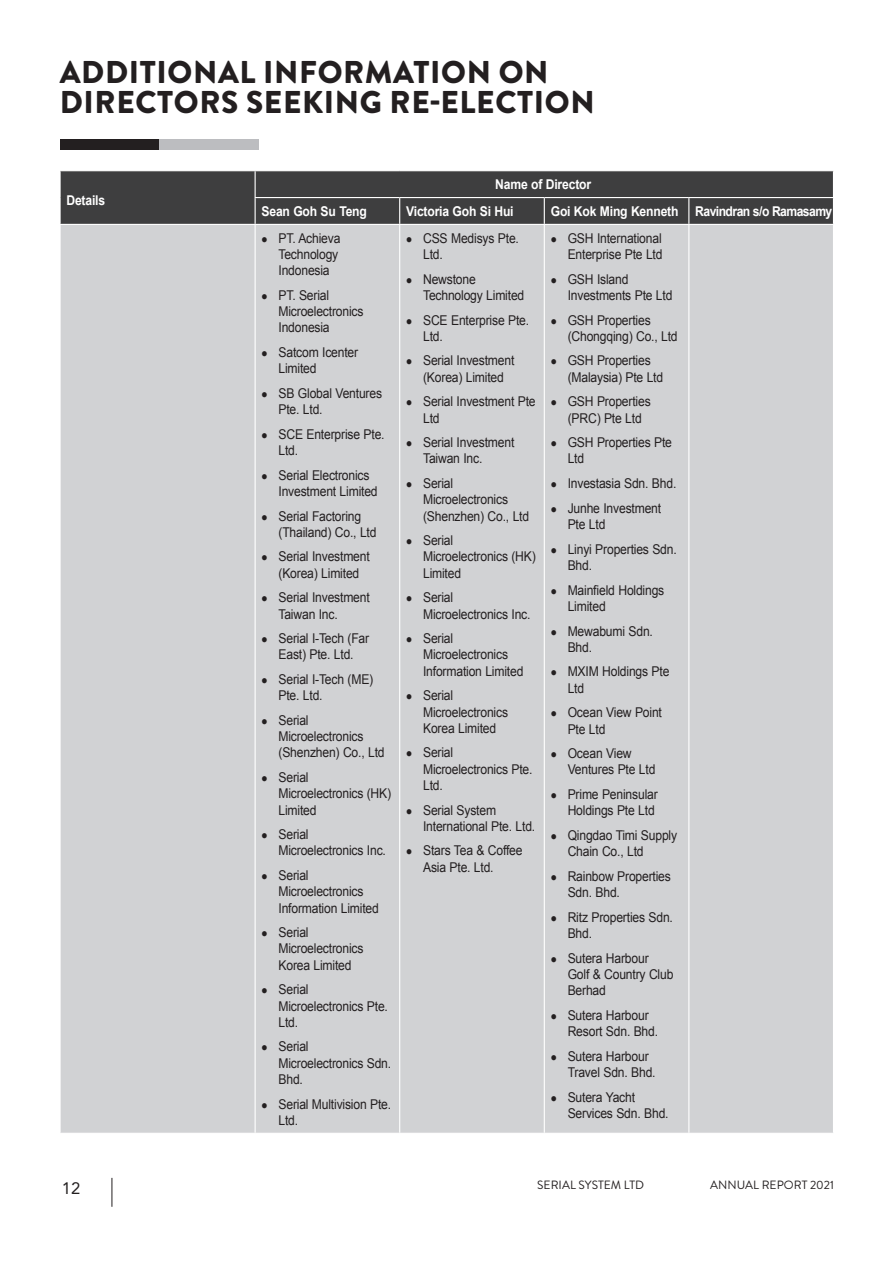
<style>
.page{position:relative;width:893px;height:1263px;background:#fff}
.page>*{position:absolute;margin:0;border:0;box-sizing:border-box;transform-origin:0 0}
.t1{font:900 31.5px/30px "Brandon Grotesque";letter-spacing:.02em;color:#231f20}
.t2{font:16.5px "Avenir LT Std";color:#231f20}
.t3{font:13.5px/16.2px "Arial";letter-spacing:-.015em;color:#231f20;scale:.9 1}
.t4{font:700 13.5px "Arial";letter-spacing:-.015em;color:#fff;scale:.9 1}
.t5{font:700 13.5px "Arial";letter-spacing:-.045em;color:#fff;scale:.9 1}
.t6{font:12px "Brandon Grotesque";color:#231f20}
</style>
<div class="page">
<div style="left:60px;top:139px;width:100px;height:11px;background:#231f20"></div>
<div style="left:159px;top:139px;width:100px;height:11px;background:#bcbdc0"></div>
<svg style="left:112px;top:1178px;width:1px;height:29px"></svg>
<div style="left:61px;top:225px;width:772px;height:908px;background:#d1d2d4"></div>
<svg style="left:60px;top:171px;width:774px;height:53px;background:#434344"></svg>
<hr style="left:255px;top:225px;width:1px;height:908px;background:#fff">
<hr style="left:399px;top:225px;width:1px;height:908px;background:#fff">
<hr style="left:544px;top:225px;width:1px;height:908px;background:#fff">
<hr style="left:688px;top:225px;width:1px;height:908px;background:#fff">
<h1 class="t1" style="left:60px;top:57px;width:536px">ADDITIONAL INFORMATION ON<br>DIRECTORS SEEKING RE-ELECTION</h1>
<p class="t4" style="left:66px;top:193px;width:45px">Details</p>
<p class="t4" style="left:495px;top:177px;width:108px">Name of Director</p>
<p class="t4" style="left:261px;top:204px;width:119px">Sean Goh Su Teng</p>
<p class="t4" style="left:406px;top:204px;width:121px">Victoria Goh Si Hui</p>
<p class="t5" style="left:551px;top:204px;width:314px">Goi Kok Ming Kenneth Ravindran s/o Ramasamy</p>
<p class="t3" style="left:278px;top:230px;width:70px;text-indent:-17px">● PT. Achieva<br>Technology<br>Indonesia</p>
<p class="t3" style="left:278px;top:287px;width:96px;text-indent:-17px">● PT. Serial<br>Microelectronics<br>Indonesia</p>
<p class="t3" style="left:278px;top:344px;width:90px;text-indent:-17px">● Satcom Icenter<br>Limited</p>
<p class="t3" style="left:278px;top:385px;width:117px;text-indent:-17px">● SB Global Ventures<br>Pte. Ltd.</p>
<p class="t3" style="left:278px;top:426px;width:119px;text-indent:-17px">● SCE Enterprise Pte.<br>Ltd.</p>
<p class="t3" style="left:278px;top:467px;width:112px;text-indent:-17px">● Serial Electronics<br>Investment Limited</p>
<p class="t3" style="left:278px;top:508px;width:110px;text-indent:-17px">● Serial Factoring (Thailand) Co., Ltd</p>
<p class="t3" style="left:261px;top:549px;width:122px;text-align:center">● Serial Investment (Korea) Limited</p>
<p class="t3" style="left:278px;top:590px;width:103px;text-indent:-17px">● Serial Investment<br>Taiwan Inc.</p>
<p class="t3" style="left:261px;top:630px;width:121px;text-align:center">● Serial I-Tech (Far<br>East) Pte. Ltd.</p>
<p class="t3" style="left:278px;top:671px;width:107px;text-indent:-17px">● Serial I-Tech (ME)<br>Pte. Ltd.</p>
<p class="t3" style="left:278px;top:712px;width:119px;text-indent:-17px">● Serial<br>Microelectronics (Shenzhen) Co., Ltd</p>
<p class="t3" style="left:278px;top:769px;width:127px;text-indent:-17px">● Serial<br>Microelectronics (HK)<br>Limited</p>
<p class="t3" style="left:278px;top:826px;width:121px;text-indent:-17px">● Serial<br>Microelectronics Inc.</p>
<p class="t3" style="left:278px;top:867px;width:113px;text-indent:-17px">● Serial<br>Microelectronics<br>Information Limited</p>
<p class="t3" style="left:278px;top:925px;width:96px;text-indent:-17px">● Serial<br>Microelectronics<br>Korea Limited</p>
<p class="t3" style="left:278px;top:982px;width:123px;text-indent:-17px">● Serial<br>Microelectronics Pte.<br>Ltd.</p>
<p class="t3" style="left:278px;top:1039px;width:127px;text-indent:-17px">● Serial<br>Microelectronics Sdn.<br>Bhd.</p>
<p class="t3" style="left:278px;top:1096px;width:127px;text-indent:-17px">● Serial Multivision Pte.<br>Ltd.</p>
<p class="t3" style="left:423px;top:230px;width:108px;text-indent:-17px">● CSS Medisys Pte.<br>Ltd.</p>
<p class="t3" style="left:423px;top:271px;width:114px;text-indent:-17px">● Newstone<br>Technology Limited</p>
<p class="t3" style="left:423px;top:312px;width:119px;text-indent:-17px">● SCE Enterprise Pte.<br>Ltd.</p>
<p class="t3" style="left:406px;top:353px;width:122px;text-align:center">● Serial Investment (Korea) Limited</p>
<p class="t3" style="left:423px;top:394px;width:127px;text-indent:-17px">● Serial Investment Pte<br>Ltd</p>
<p class="t3" style="left:423px;top:434px;width:103px;text-indent:-17px">● Serial Investment<br>Taiwan Inc.</p>
<p class="t3" style="left:423px;top:475px;width:119px;text-indent:-17px">● Serial<br>Microelectronics (Shenzhen) Co., Ltd</p>
<p class="t3" style="left:423px;top:532px;width:127px;text-indent:-17px">● Serial<br>Microelectronics (HK)<br>Limited</p>
<p class="t3" style="left:423px;top:590px;width:121px;text-indent:-17px">● Serial<br>Microelectronics Inc.</p>
<p class="t3" style="left:423px;top:630px;width:113px;text-indent:-17px">● Serial<br>Microelectronics<br>Information Limited</p>
<p class="t3" style="left:423px;top:688px;width:96px;text-indent:-17px">● Serial<br>Microelectronics<br>Korea Limited</p>
<p class="t3" style="left:423px;top:745px;width:123px;text-indent:-17px">● Serial<br>Microelectronics Pte.<br>Ltd.</p>
<p class="t3" style="left:423px;top:802px;width:126px;text-indent:-17px">● Serial System<br>International Pte. Ltd.</p>
<p class="t3" style="left:423px;top:843px;width:112px;text-indent:-17px">● Stars Tea &amp; Coffee<br>Asia Pte. Ltd.</p>
<p class="t3" style="left:551px;top:230px;width:126px;text-align:right">● GSH International<br>Enterprise Pte Ltd</p>
<p class="t3" style="left:568px;top:271px;width:118px;text-indent:-17px">● GSH Island<br>Investments Pte Ltd</p>
<p class="t3" style="left:568px;top:312px;width:124px;text-indent:-17px">● GSH Properties (Chongqing) Co., Ltd</p>
<p class="t3" style="left:568px;top:353px;width:108px;text-indent:-17px">● GSH Properties (Malaysia) Pte Ltd</p>
<p class="t3" style="left:551px;top:394px;width:113px;text-align:center">● GSH Properties (PRC) Pte Ltd</p>
<p class="t3" style="left:568px;top:434px;width:117px;text-indent:-17px">● GSH Properties Pte<br>Ltd</p>
<p class="t3" style="left:551px;top:475px;width:141px">● Investasia Sdn. Bhd.</p>
<p class="t3" style="left:568px;top:500px;width:105px;text-indent:-17px">● Junhe Investment<br>Pte Ltd</p>
<p class="t3" style="left:568px;top:541px;width:123px;text-indent:-17px">● Linyi Properties Sdn.<br>Bhd.</p>
<p class="t3" style="left:568px;top:582px;width:109px;text-indent:-17px">● Mainfield Holdings<br>Limited</p>
<p class="t3" style="left:568px;top:623px;width:96px;text-indent:-17px">● Mewabumi Sdn.<br>Bhd.</p>
<p class="t3" style="left:568px;top:664px;width:115px;text-indent:-17px">● MXIM Holdings Pte<br>Ltd</p>
<p class="t3" style="left:568px;top:705px;width:106px;text-indent:-17px">● Ocean View Point<br>Pte Ltd</p>
<p class="t3" style="left:568px;top:745px;width:99px;text-indent:-17px">● Ocean View<br>Ventures Pte Ltd</p>
<p class="t3" style="left:551px;top:786px;width:121px;text-align:right">● Prime Peninsular<br>Holdings Pte Ltd</p>
<p class="t3" style="left:568px;top:827px;width:123px;text-indent:-17px">● Qingdao Timi Supply<br>Chain Co., Ltd</p>
<p class="t3" style="left:568px;top:868px;width:116px;text-indent:-17px">● Rainbow Properties<br>Sdn. Bhd.</p>
<p class="t3" style="left:568px;top:909px;width:118px;text-indent:-17px">● Ritz Properties Sdn.<br>Bhd.</p>
<p class="t3" style="left:568px;top:950px;width:119px;text-indent:-17px">● Sutera Harbour<br>Golf &amp; Country Club<br>Berhad</p>
<p class="t3" style="left:568px;top:1007px;width:102px;text-indent:-17px">● Sutera Harbour<br>Resort Sdn. Bhd.</p>
<p class="t3" style="left:568px;top:1048px;width:99px;text-indent:-17px">● Sutera Harbour<br>Travel Sdn. Bhd.</p>
<p class="t3" style="left:568px;top:1089px;width:114px;text-indent:-17px">● Sutera Yacht<br>Services Sdn. Bhd.</p>
<p class="t2" style="left:62px;top:1179px;width:20px">12</p>
<p class="t6" style="left:537px;top:1178px;width:108px">SERIAL SYSTEM LTD</p>
<p class="t6" style="left:710px;top:1178px;width:125px">ANNUAL REPORT 2021</p>
</div>
